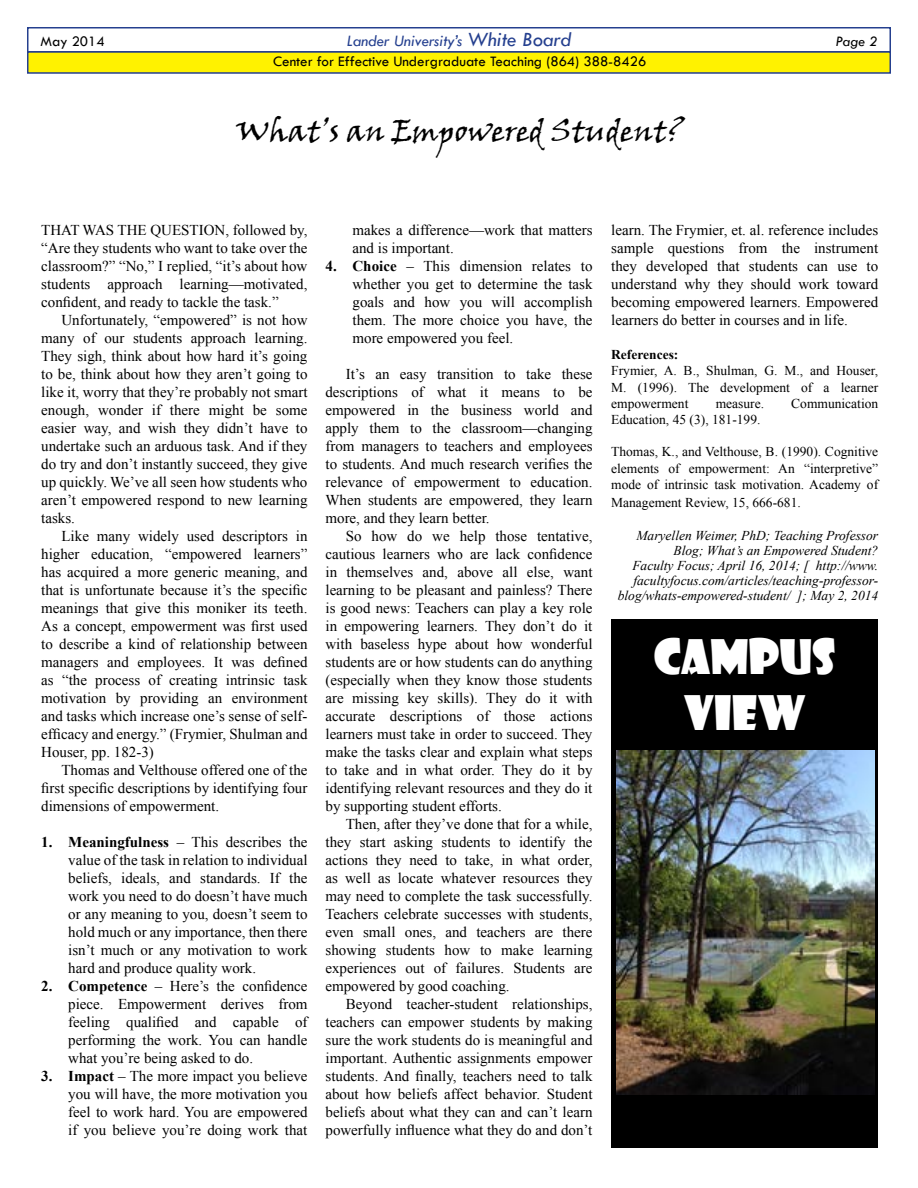
<style>
.page{position:relative;width:918px;height:1188px;background:#fff}
.page>*{position:absolute;margin:0;border:0;box-sizing:border-box;transform-origin:0 0}
.t1{font:46.5px/55.8px "Showcard Gothic";color:#fff;text-align:center}
.t2{font:30px "Viner Hand ITC";color:#000}
.t3{font:italic 16.5px "Tw Cen";color:#25408f}
.t4{font:15px/18px "Times New Roman";color:#000;text-align:justify}
.t5{font:15px "Tw Cen";color:#000}
.t6{font:italic 15px "Tw Cen";color:#000}
.t7{font:13.5px/16.2px "Times New Roman";color:#000;text-align:justify}
.t8{font:italic 13.5px/15px "Times New Roman";color:#000;text-align:right}
.t9{font:700 13.5px "Times New Roman";color:#000}
.s1{font-size:21px}
.s2{font-weight:700}
</style>
<div class="page">
<div style="left:611px;top:619px;width:267px;height:529px;background:#000"></div>
<div style="left:27px;top:27px;width:864px;height:25px;background:#fff;border:2px solid #25408f"></div>
<div style="left:27px;top:51px;width:864px;height:23px;background:#fff200;border:2px solid #25408f"></div>
<img style="left:617px;top:750px;width:257px;height:345px">
<p class="t3" style="left:347px;top:31px;width:226px">Lander University’s <span class="s1">White Board</span></p>
<p class="t5" style="left:273px;top:52px;width:375px">Center for Effective Undergraduate Teaching (864) 388-8426</p>
<p class="t5" style="left:40px;top:33px;width:66px">May 2014</p>
<p class="t6" style="left:836px;top:33px;width:43px">Page 2</p>
<h2 class="t2" style="left:235px;top:112px;width:450px">What’s an Empowered Student?</h2>
<p class="t4" style="left:41px;top:221px;width:268px;text-indent:76px">the ques tion, followed by, “Are they students who want to take over the classroom?” “No,” I replied, “it’s about how students approach learning—motivated, confident, and ready to tackle the task.”</p>
<p class="t4" style="left:41px;top:311px;width:268px;text-indent:20px">Unfortunately, “empowered” is not how many of our students approach learning.<br>They sigh, think about how hard it’s going to be, think about how they aren’t going to like it, worry that they’re probably not smart enough, wonder if there might be some easier way, and wish they didn’t have to undertake such an arduous task. And if they do try and don’t instantly succeed, they give up quickly. We’ve all seen how students who aren’t empowered respond to new learning tasks.</p>
<p class="t4" style="left:41px;top:527px;width:268px;text-indent:20px">Like many widely used descriptors in higher education, “empowered learners” has acquired a more generic meaning, and that is unfortunate because it’s the specific meanings that give this moniker its teeth.<br>As a concept, empowerment was first used to describe a kind of relationship between managers and employees. It was defined as “the process of creating intrinsic task motivation by providing an environment and tasks which increase one’s sense of self&shy;efficacy and energy.” (Frymier, Shulman and Houser, pp. 182-3)</p>
<p class="t4" style="left:41px;top:761px;width:268px;text-indent:20px">Thomas and Velthouse offered one of the first specific descriptions by identifying four dimensions of empowerment.</p>
<p class="t4" style="left:68px;top:833px;width:241px;text-indent:-27px"><span class="s2">1. Meaningfulness</span> – This describes the value of the task in relation to individual beliefs, ideals, and standards. If the work you need to do doesn’t have much or any meaning to you, doesn’t seem to hold much or any importance, then there isn’t much or any motivation to work hard and produce quality work.</p>
<p class="t4" style="left:68px;top:977px;width:241px;text-indent:-27px"><span class="s2">2. Competence</span> – Here’s the confidence piece. Empowerment derives from feeling qualified and capable of performing the work. You can handle what you’re being asked to do.</p>
<p class="t4" style="left:68px;top:1067px;width:241px;text-indent:-27px"><span class="s2">3. Impact</span> – The more impact you believe you will have, the more motivation you feel to work hard. You are empowered if you believe you’re doing work that</p>
<p class="t4" style="left:41px;top:221px;width:12px">Tha</p>
<p class="t4" style="left:70px;top:221px;width:24px">t was</p>
<p class="t4" style="left:352px;top:221px;width:242px">makes a difference—work that matters and is important.</p>
<p class="t4" style="left:352px;top:257px;width:242px;text-indent:-27px"><span class="s2">4. Choice</span> – This dimension relates to whether you get to determine the task goals and how you will accomplish them. The more choice you have, the more empowered you feel.</p>
<p class="t4" style="left:325px;top:365px;width:269px;text-indent:20px">It’s an easy transition to take these descriptions of what it means to be empowered in the business world and apply them to the classroom—changing from managers to teachers and employees to students. And much research verifies the relevance of empowerment to education.<br>When students are empowered, they learn more, and they learn better.</p>
<p class="t4" style="left:325px;top:527px;width:269px;text-indent:20px">So how do we help those tentative, cautious learners who are lack confidence in themselves and, above all else, want learning to be pleasant and painless? There is good news: Teachers can play a key role in empowering learners. They don’t do it with baseless hype about how wonderful students are or how students can do anything (especially when they know those students are missing key skills). They do it with accurate descriptions of those actions learners must take in order to succeed. They make the tasks clear and explain what steps to take and in what order. They do it by identifying relevant resources and they do it by supporting student efforts.</p>
<p class="t4" style="left:326px;top:815px;width:269px;text-indent:20px">Then, after they’ve done that for a while, they start asking students to identify the actions they need to take, in what order, as well as locate whatever resources they may need to complete the task successfully.<br>Teachers celebrate successes with students, even small ones, and teachers are there showing students how to make learning experiences out of failures. Students are empowered by good coaching.</p>
<p class="t4" style="left:326px;top:995px;width:269px;text-indent:20px">Beyond teacher-student relationships, teachers can empower students by making sure the work students do is meaningful and important. Authentic assignments empower students. And finally, teachers need to talk about how beliefs affect behavior. Student beliefs about what they can and can’t learn powerfully influence what they do and don’t</p>
<p class="t4" style="left:611px;top:221px;width:269px">learn. The Frymier, et. al. reference includes sample questions from the instrument they developed that students can use to understand why they should work toward becoming empowered learners. Empowered learners do better in courses and in life.</p>
<p class="t9" style="left:611px;top:345px;width:69px">References:</p>
<p class="t7" style="left:611px;top:363px;width:269px">Frymier, A. B., Shulman, G. M., and Houser, M. (1996). The development of a learner empowerment</p>
<p class="t7" style="left:716px;top:395px;width:50px">measure.</p>
<p class="t7" style="left:791px;top:395px;width:89px">Communication</p>
<p class="t7" style="left:611px;top:411px;width:151px">Education, 45 (3), 181-199.</p>
<p class="t7" style="left:611px;top:444px;width:269px">Thomas, K., and Velthouse, B. (1990). Cognitive elements of empowerment: An “interpretive” mode of intrinsic task motivation. Academy of</p>
<p class="t7" style="left:611px;top:494px;width:191px">Management Review, 15, 666-681.</p>
<p class="t8" style="left:618px;top:527px;width:262px">Maryellen Weimer, PhD; Teaching Professor Blog; What’s an Empowered Student?<br>Faculty Focus; April 16, 2014; [ http://www. facultyfocus.com/articles/teaching-professor&shy;blog/whats-empowered-student/ ]; May 2, 2014</p>
<h1 class="t1" style="left:654px;top:627px;width:183px">CAMPUS<br>VIEW</h1>
</div>
